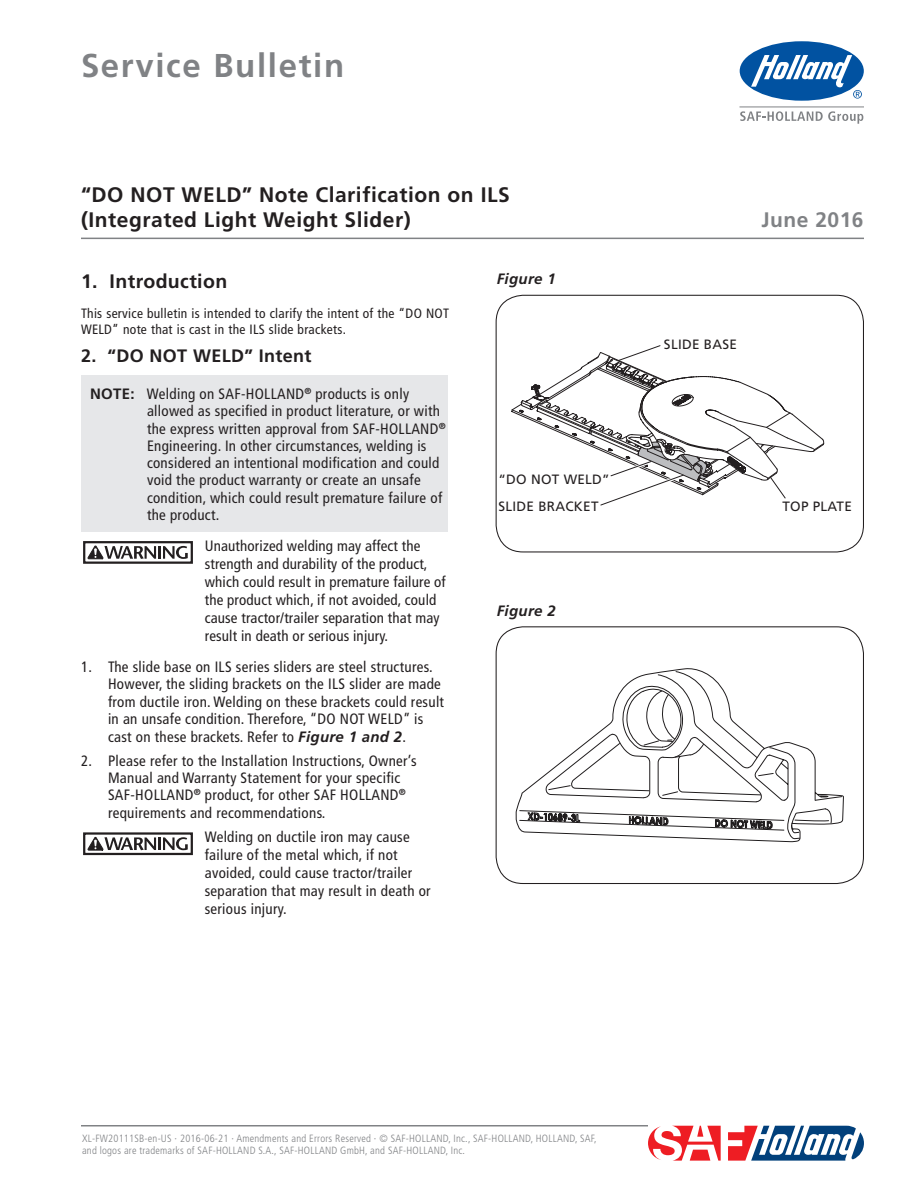
<style>
.page{position:relative;width:918px;height:1188px;background:#fff}
.page>*{position:absolute;margin:0;border:0;box-sizing:border-box;transform-origin:0 0}
.t1{font:700 33px "Frutiger LT Std";letter-spacing:.05em;color:#808285}
.t2{font:700 21px/25.2px "Frutiger LT Std";letter-spacing:.025em;color:#231f20}
.t3{font:700 21px "Frutiger LT Std";letter-spacing:.025em;color:#808285}
._6_Section_Title{font:700 19.5px "Frutiger LT Std";letter-spacing:.02em;color:#231f20}
._6_Section_Title-2{font:700 18px "Frutiger LT Std";letter-spacing:.02em;color:#231f20}
._10_Numbered_Text{font:condensed 15px/17.4px "Frutiger LT Std";letter-spacing:.02em;color:#231f20}
._10_Body_Copy{font:condensed 15px/18px "Frutiger LT Std";letter-spacing:.01em;color:#231f20}
._8_Notes_Copy{font:condensed 15px/17.2px "Frutiger LT Std";letter-spacing:.02em;color:#231f20}
.Figure{font:italic 700 15px "Frutiger LT Std";letter-spacing:.02em;color:#231f20}
.Base_Text{font:condensed 13.5px/16.2px "Frutiger LT Std";letter-spacing:.02em;color:#231f20}
.t4{font:13.5px "Frutiger LT Std";letter-spacing:.02em;color:#231f20}
._1_Footer_Doc_Number{font:300 condensed 10.5px/12.6px "Frutiger LT Std";letter-spacing:.02em;color:#808285}
.s1{font-weight:700;font-stretch:normal}
.s2{font-weight:700;font-style:italic;font-stretch:normal}
</style>
<div class="page">
<div style="left:81px;top:375px;width:367px;height:156px;background:#e6e7e9"></div>
<div style="left:496px;top:295px;width:368px;height:257px;border:1px solid #231f20;border-radius:27px"></div>
<svg style="left:516px;top:668px;width:328px;height:174px"></svg>
<svg style="left:519px;top:671px;width:323px;height:168px"></svg>
<div style="left:496px;top:626px;width:368px;height:258px;border:1px solid #231f20;border-radius:27px"></div>
<hr style="left:81px;top:238px;width:783px;height:1px;background:#808285">
<div style="left:740px;top:41px;width:124px;height:60px;background:#0152a1;border-radius:50%"></div>
<svg style="left:751px;top:55px;width:111px;height:44px"></svg>
<svg style="left:740px;top:111px;width:123px;height:13px"></svg>
<hr style="left:740px;top:107px;width:124px;height:1px;background:#808285">
<svg style="left:648px;top:1125px;width:216px;height:36px"></svg>
<hr style="left:81px;top:1125px;width:567px;height:1px;background:#808285">
<div style="left:83px;top:832px;width:110px;height:23px;border:2px solid #231f20"></div>
<svg style="left:88px;top:837px;width:100px;height:13px"></svg>
<div style="left:83px;top:541px;width:110px;height:23px;border:2px solid #231f20"></div>
<svg style="left:88px;top:546px;width:100px;height:13px"></svg>
<svg style="left:511px;top:345px;width:313px;height:161px"></svg>
<p class="t1" style="left:81px;top:46px;width:265px">Service Bulletin</p>
<p class="t2" style="left:81px;top:182px;width:430px">“DO NOT WELD” Note Clarification on ILS (Integrated Light Weight Slider)</p>
<p class="t3" style="left:761px;top:208px;width:104px">June 2016</p>
<p class="_6_Section_Title" style="left:81px;top:270px;width:148px">1. Introduction</p>
<p class="Base_Text" style="left:81px;top:305px;width:370px">This service bulletin is intended to clarify the intent of the “DO NOT<br>WELD” note that is cast in the ILS slide brackets.</p>
<p class="_6_Section_Title-2" style="left:81px;top:345px;width:232px">2. “DO NOT WELD” Intent</p>
<p class="_8_Notes_Copy" style="left:147px;top:385px;width:300px;text-indent:-57px"><span class="s1">NOTE:</span> Welding on SAF-HOLLAND<sup>®</sup> products is only allowed as specified in product literature, or with the express written approval from SAF-HOLLAND<sup>® </sup>Engineering. In other circumstances, welding is considered an intentional modification and could void the product warranty or create an unsafe condition, which could result premature failure of the product.</p>
<p class="_10_Body_Copy" style="left:205px;top:537px;width:243px">Unauthorized welding may affect the strength and durability of the product, which could result in premature failure of the product which, if not avoided, could cause tractor/trailer separation that may result in death or serious injury.</p>
<p class="_10_Numbered_Text" style="left:108px;top:658px;width:338px;text-indent:-27px">1. The slide base on ILS series sliders are steel structures.<br>However, the sliding brackets on the ILS slider are made from ductile iron. Welding on these brackets could result in an unsafe condition. Therefore, “DO NOT WELD” is cast on these brackets. Refer to <span class="s2">Figure 1 and 2</span>.</p>
<p class="_10_Numbered_Text" style="left:108px;top:752px;width:310px;text-indent:-27px">2. Please refer to the Installation Instructions, Owner’s Manual and Warranty Statement for your specific SAF-HOLLAND<sup>®</sup> product, for other SAF HOLLAND<sup>® </sup>requirements and recommendations.</p>
<p class="_10_Body_Copy" style="left:205px;top:828px;width:227px">Welding on ductile iron may cause failure of the metal which, if not avoided, could cause tractor/trailer separation that may result in death or serious injury.</p>
<p class="Figure" style="left:497px;top:270px;width:61px">Figure 1</p>
<p class="t4" style="left:664px;top:337px;width:74px">SLIDE BASE</p>
<p class="t4" style="left:499px;top:471px;width:113px">“DO NOT WELD”</p>
<p class="t4" style="left:499px;top:499px;width:102px">SLIDE BRACKET</p>
<p class="t4" style="left:782px;top:499px;width:71px">TOP PLATE</p>
<p class="Figure" style="left:497px;top:602px;width:61px">Figure 2</p>
<p class="_1_Footer_Doc_Number" style="left:82px;top:1132px;width:516px">XL-FW20111SB-en-US · 2016-06-21 · Amendments and Errors Reserved · © SAF-HOLLAND, Inc., SAF-HOLLAND, HOLLAND, SAF, and logos are trademarks of SAF-HOLLAND S.A., SAF-HOLLAND GmbH, and SAF-HOLLAND, Inc.</p>
</div>
